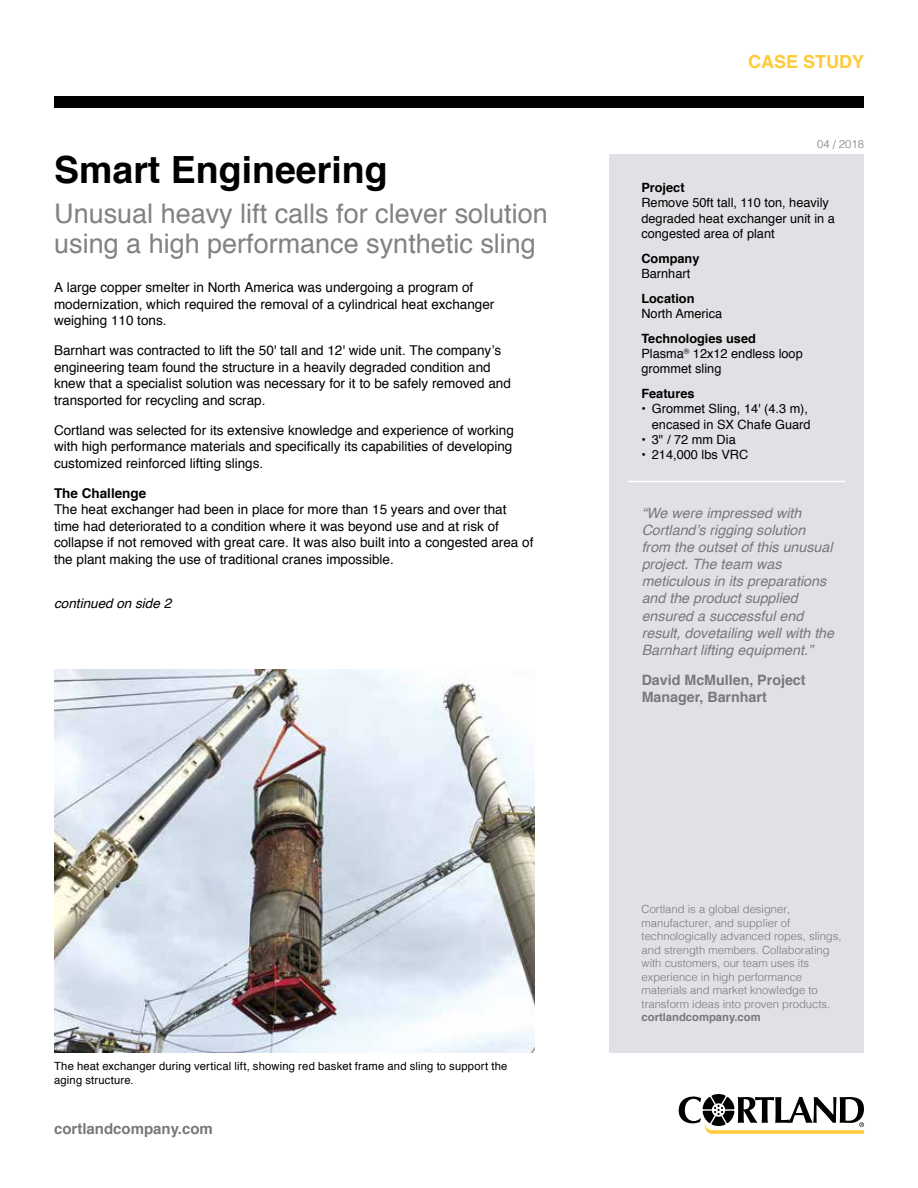
<style>
.page{position:relative;width:918px;height:1188px;background:#fff}
.page>*{position:absolute;margin:0;border:0;box-sizing:border-box;transform-origin:0 0}
.t1{font:700 37.5px "Helvetica";color:#000}
.t2{font:27px/30px "Helvetica";color:#808285}
.t3{font:700 18px "Helvetica";color:#ffca38}
.t4{font:700 15px "Helvetica";color:#77787b}
.t5{font:italic 14.25px/17.1px "Helvetica";color:#77787b}
.t6{font:700 14.25px/17.1px "Helvetica";color:#77787b}
.t7{font:13.5px/16.5px "Helvetica";color:#000}
.t8{font:italic 13.5px "Helvetica";color:#000}
.t9{font:700 13.5px "Helvetica";color:#000}
.t10{font:12.75px/15.3px "Helvetica";color:#000}
.t11{font:700 12.75px "Helvetica";color:#000}
.t12{font:300 11.25px/13.5px "Helvetica";color:#77787b}
.t13{font:11.25px/13.5px "Helvetica";letter-spacing:.015em;color:#000}
.t14{font:700 11.25px "Helvetica";color:#77787b}
.s1{font-weight:700}
</style>
<div class="page">
<div style="left:54px;top:97px;width:810px;height:11px;background:#000"></div>
<div style="left:609px;top:154px;width:255px;height:899px;background:#e0e1e4"></div>
<svg style="left:679px;top:1094px;width:185px;height:40px"></svg>
<img style="left:54px;top:670px;width:481px;height:382px">
<hr style="left:627px;top:481px;width:219px;height:1px;background:#fff">
<h1 class="t1" style="left:54px;top:139px;width:335px">Smart Engineering</h1>
<h2 class="t2" style="left:54px;top:200px;width:495px">Unusual heavy lift calls for clever solution using a high performance synthetic sling</h2>
<p class="t7" style="left:54px;top:280px;width:442px">A large copper smelter in North America was undergoing a program of modernization, which required the removal of a cylindrical heat exchanger weighing 110 tons.</p>
<p class="t7" style="left:54px;top:343px;width:458px">Barnhart was contracted to lift the 50' tall and 12' wide unit. The company’s engineering team found the structure in a heavily degraded condition and knew that a specialist solution was necessary for it to be safely removed and transported for recycling and scrap.</p>
<p class="t7" style="left:54px;top:422px;width:461px;text-align:justify">Cortland was selected for its extensive knowledge and experience of working with high performance materials and specifically its capabilities of developing customized reinforced lifting slings.</p>
<p class="t9" style="left:54px;top:482px;width:94px">The Challenge</p>
<p class="t7" style="left:54px;top:502px;width:481px">The heat exchanger had been in place for more than 15 years and over that time had deteriorated to a condition where it was beyond use and at risk of collapse if not removed with great care. It was also built into a congested area of the plant making the use of traditional cranes impossible.</p>
<p class="t8" style="left:54px;top:592px;width:119px">continued on side 2</p>
<p class="t13" style="left:54px;top:1060px;width:455px">The heat exchanger during vertical lift, showing red basket frame and sling to support the aging structure.</p>
<p class="t4" style="left:54px;top:1117px;width:160px">cortlandcompany.com</p>
<h3 class="t3" style="left:748px;top:47px;width:118px">CASE STUDY</h3>
<p class="t12" style="left:817px;top:137px;width:48px">04 / 2018</p>
<p class="t11" style="left:641px;top:177px;width:45px">Project</p>
<p class="t10" style="left:641px;top:196px;width:195px">Remove 50ft tall, 110 ton, heavily degraded heat exchanger unit in a congested area of plant</p>
<p class="t11" style="left:641px;top:248px;width:60px">Company</p>
<p class="t10" style="left:641px;top:266px;width:50px">Barnhart</p>
<p class="t11" style="left:641px;top:288px;width:55px">Location</p>
<p class="t10" style="left:641px;top:306px;width:82px">North America</p>
<p class="t10" style="left:641px;top:331px;width:163px"><span class="s1">Technologies used<br></span>Plasma<sup>®</sup> 12x12 endless loop grommet sling</p>
<p class="t11" style="left:641px;top:383px;width:55px">Features</p>
<p class="t10" style="left:641px;top:402px;width:171px;text-align:right">• Grommet Sling, 14' (4.3 m), encased in SX Chafe Guard</p>
<p class="t10" style="left:641px;top:432px;width:96px">• 3" / 72 mm Dia</p>
<p class="t10" style="left:641px;top:448px;width:108px">• 214,000 lbs VRC</p>
<p class="t5" style="left:642px;top:505px;width:194px">“We were impressed with<br>Cortland’s rigging solution from the outset of this unusual project. The team was meticulous in its preparations and the product supplied ensured a successful end result, dovetailing well with the<br>Barnhart lifting equipment.”</p>
<p class="t6" style="left:642px;top:672px;width:165px">David McMullen, Project<br>Manager, Barnhart</p>
<p class="t12" style="left:642px;top:902px;width:202px">Cortland is a global designer, manufacturer, and supplier of technologically advanced ropes, slings, and strength members. Collaborating with customers, our team uses its experience in high performance materials and market knowledge to transform ideas into proven products.</p>
<p class="t14" style="left:642px;top:1008px;width:121px">cortlandcompany.com</p>
</div>
